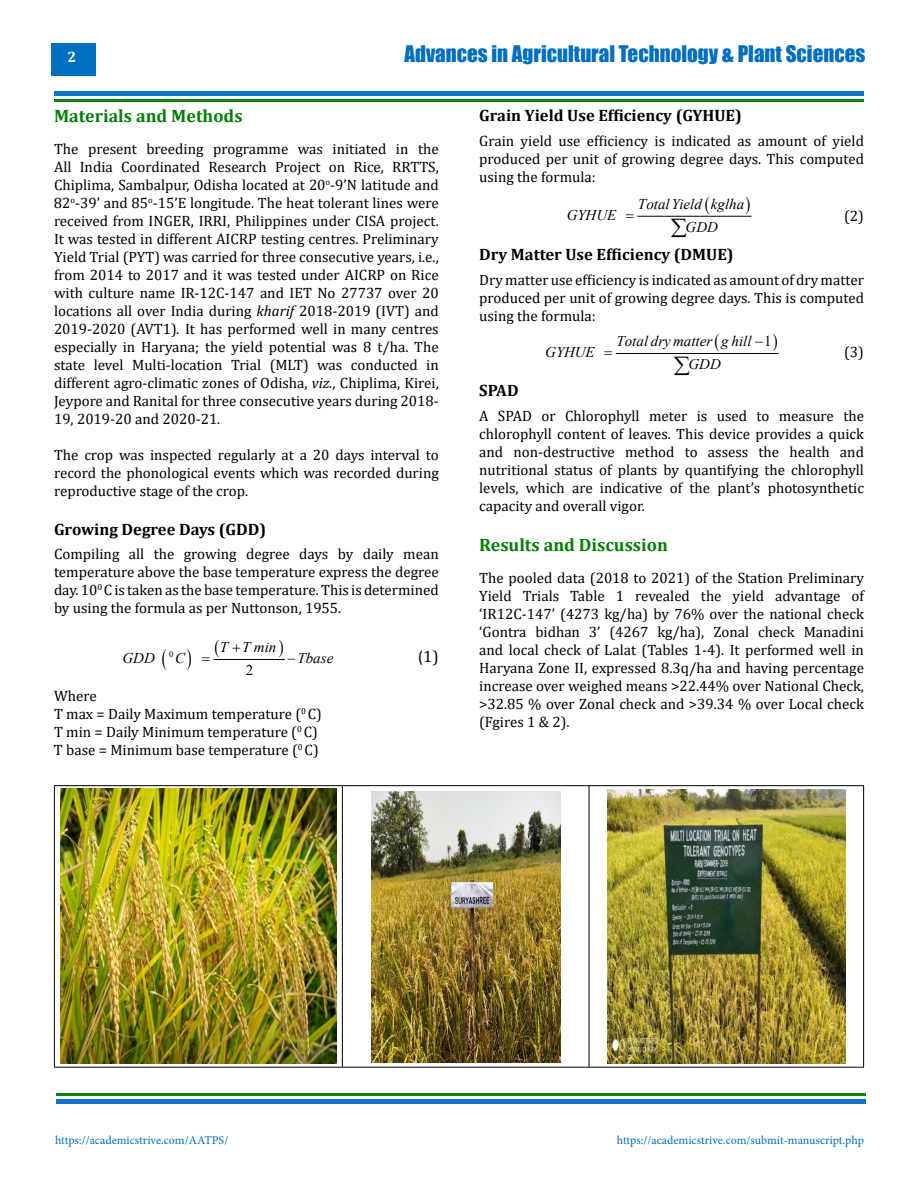
<style>
.page{position:relative;width:918px;height:1188px;background:#fff}
.page>*{position:absolute;margin:0;border:0;box-sizing:border-box;transform-origin:0 0}
.t1{font:21px "Impact";color:#006fc0}
.t2{font:700 18px "Cambria";color:#007f01}
.t3{font:700 16.5px "Cambria";color:#000}
.t4{font:16.5px "Cambria";color:#000}
.t5{font:15px/18px "Cambria";color:#000;text-align:justify}
.t6{font:700 15px "Cambria";color:#fff}
.t7{font:italic 14.85px "Times New Roman";color:#000}
.t8{font:14.85px "Times New Roman";color:#000}
.t9{font:12px "Minion Pro";color:#006fc0}
.t10{font:8.55px "Times New Roman";color:#000}
.s1{font-style:italic}
.s2{font-family:"Calibri"}
.s3{font-style:normal}
</style>
<div class="page">
<div style="left:51px;top:43px;width:45px;height:33px;background:#006fc0"></div>
<div style="left:54px;top:91px;width:810px;height:5px;background:#0b75c2"></div>
<div style="left:56px;top:1099px;width:810px;height:5px;background:#0b75c2"></div>
<hr style="left:54px;top:99px;width:810px;height:3px;background:#007f01">
<hr style="left:56px;top:1094px;width:810px;height:2px;background:#007f01">
<hr style="left:214px;top:659px;width:70px;height:1px;background:#000">
<hr style="left:638px;top:216px;width:113px;height:1px;background:#000">
<hr style="left:616px;top:353px;width:162px;height:1px;background:#000">
<hr style="left:54px;top:786px;width:1px;height:281px;background:#000">
<hr style="left:54px;top:785px;width:288px;height:1px;background:#000">
<hr style="left:342px;top:785px;width:243px;height:1px;background:#000">
<hr style="left:342px;top:786px;width:1px;height:281px;background:#000">
<hr style="left:589px;top:786px;width:1px;height:281px;background:#000">
<hr style="left:589px;top:785px;width:275px;height:1px;background:#000">
<hr style="left:863px;top:786px;width:1px;height:281px;background:#000">
<hr style="left:589px;top:1067px;width:275px;height:1px;background:#000">
<hr style="left:54px;top:1067px;width:288px;height:1px;background:#000">
<hr style="left:342px;top:1067px;width:243px;height:1px;background:#000">
<img style="left:60px;top:789px;width:276px;height:274px">
<img style="left:371px;top:791px;width:189px;height:271px">
<img style="left:607px;top:789px;width:239px;height:274px">
<p class="t6" style="left:68px;top:47px;width:10px">2</p>
<h1 class="t1" style="left:405px;top:37px;width:462px">Advances in Agricultural Technology &amp; Plant Sciences</h1>
<p class="t2" style="left:54px;top:103px;width:190px">Materials and Methods</p>
<p class="t5" style="left:54px;top:139px;width:386px">The present breeding programme was initiated in the All India Coordinated Research Project on Rice, RRTTS, Chiplima, Sambalpur, Odisha located at 20<sup>o</sup>-9’N latitude and 82<sup>o</sup>-39’ and 85<sup>o</sup>-15’E longitude. The heat tolerant lines were received from INGER, IRRI, Philippines under CISA project.<br>It was tested in different AICRP testing centres. Preliminary Yield Trial (PYT) was carried for three consecutive years, i.e., from 2014 to 2017 and it was tested under AICRP on Rice with culture name IR-12C-147 and IET No 27737 over 20 locations all over India during <span class="s1">kharif</span> 2018-2019 (IVT) and 2019-2020 (AVT1)<span class="s1">.</span> It has performed well in many centres especially in Haryana; the yield potential was 8 t/ha. The state level Multi-location Trial (MLT) was conducted in different agro-climatic zones of Odisha, <span class="s1">viz.</span>, Chiplima, Kirei, Jeypore and Ranital for three consecutive years during 2018- 19, 2019-20 and 2020-21.</p>
<p class="t5" style="left:54px;top:445px;width:386px">The crop was inspected regularly at a 20 days interval to record the phonological events which was recorded during reproductive stage of the crop.</p>
<p class="t3" style="left:54px;top:517px;width:214px">Growing Degree Days (GDD)</p>
<p class="t5" style="left:54px;top:545px;width:386px">Compiling all the growing degree days by daily mean temperature above the base temperature express the degree day. 10<sup>0</sup> C is taken as the base temperature. This is determined by using the formula as per Nuttonson, 1955.</p>
<p class="t10" style="left:169px;top:648px;width:6px">0</p>
<p class="t8" style="left:246px;top:659px;width:9px">2</p>
<p class="t7" style="left:220px;top:637px;width:58px">T T min</p>
<p class="t7" style="left:123px;top:648px;width:34px">GDD</p>
<p class="t7" style="left:175px;top:648px;width:12px">C</p>
<p class="t7" style="left:287px;top:648px;width:47px">−Tbase</p>
<p class="t4" style="left:418px;top:646px;width:22px"><span class="s2">(</span>1)</p>
<p class="t5" style="left:54px;top:686px;width:270px;text-align:left">Where<br>T max = Daily Maximum temperature (<sup>0</sup> C)<br>T min = Daily Minimum temperature (<sup>0</sup> C)<br>T base = Minimum base temperature (<sup>0</sup> C)</p>
<p class="t3" style="left:479px;top:104px;width:264px">Grain Yield Use Efficiency (GYHUE)</p>
<p class="t5" style="left:479px;top:131px;width:386px">Grain yield use efficiency is indicated as amount of yield produced per unit of growing degree days. This computed using the formula:</p>
<p class="t7" style="left:638px;top:194px;width:108px">Total Yield kglha</p>
<p class="t7" style="left:567px;top:205px;width:51px">GYHUE</p>
<p class="t7" style="left:686px;top:217px;width:34px">GDD</p>
<p class="t5" style="left:844px;top:207px;width:21px">(2)</p>
<p class="t3" style="left:479px;top:243px;width:256px">Dry Matter Use Efficiency (DMUE)</p>
<p class="t5" style="left:479px;top:271px;width:386px">Dry matter use efficiency is indicated as amount of dry matter produced per unit of growing degree days. This is computed using the formula:</p>
<p class="t7" style="left:616px;top:331px;width:157px">Total dry matter g hill −<span class="s3">1</span></p>
<p class="t7" style="left:545px;top:342px;width:51px">GYHUE</p>
<p class="t7" style="left:688px;top:354px;width:34px">GDD</p>
<p class="t5" style="left:844px;top:343px;width:21px">(3)</p>
<p class="t3" style="left:479px;top:379px;width:41px">SPAD</p>
<p class="t5" style="left:479px;top:407px;width:386px">A SPAD or Chlorophyll meter is used to measure the chlorophyll content of leaves. This device provides a quick and non-destructive method to assess the health and nutritional status of plants by quantifying the chlorophyll levels, which are indicative of the plant’s photosynthetic capacity and overall vigor.</p>
<p class="t2" style="left:479px;top:532px;width:190px">Results and Discussion</p>
<p class="t5" style="left:479px;top:569px;width:386px">The pooled data (2018 to 2021) of the Station Preliminary Yield Trials Table 1 revealed the yield advantage of ‘IR12C-147’ (4273 kg/ha) by 76% over the national check ‘Gontra bidhan 3’ (4267 kg/ha), Zonal check Manadini and local check of Lalat (Tables 1-4). It performed well in Haryana Zone II, expressed 8.3q/ha and having percentage increase over weighed means &gt;22.44% over National Check, &gt;32.85 % over Zonal check and &gt;39.34 % over Local check (Fgires 1 &amp; 2).</p>
<p class="t9" style="left:55px;top:1132px;width:175px">https://academicstrive.com/AATPS/</p>
<p class="t9" style="left:617px;top:1132px;width:249px">https://academicstrive.com/submit-manuscript.php</p>
</div>
